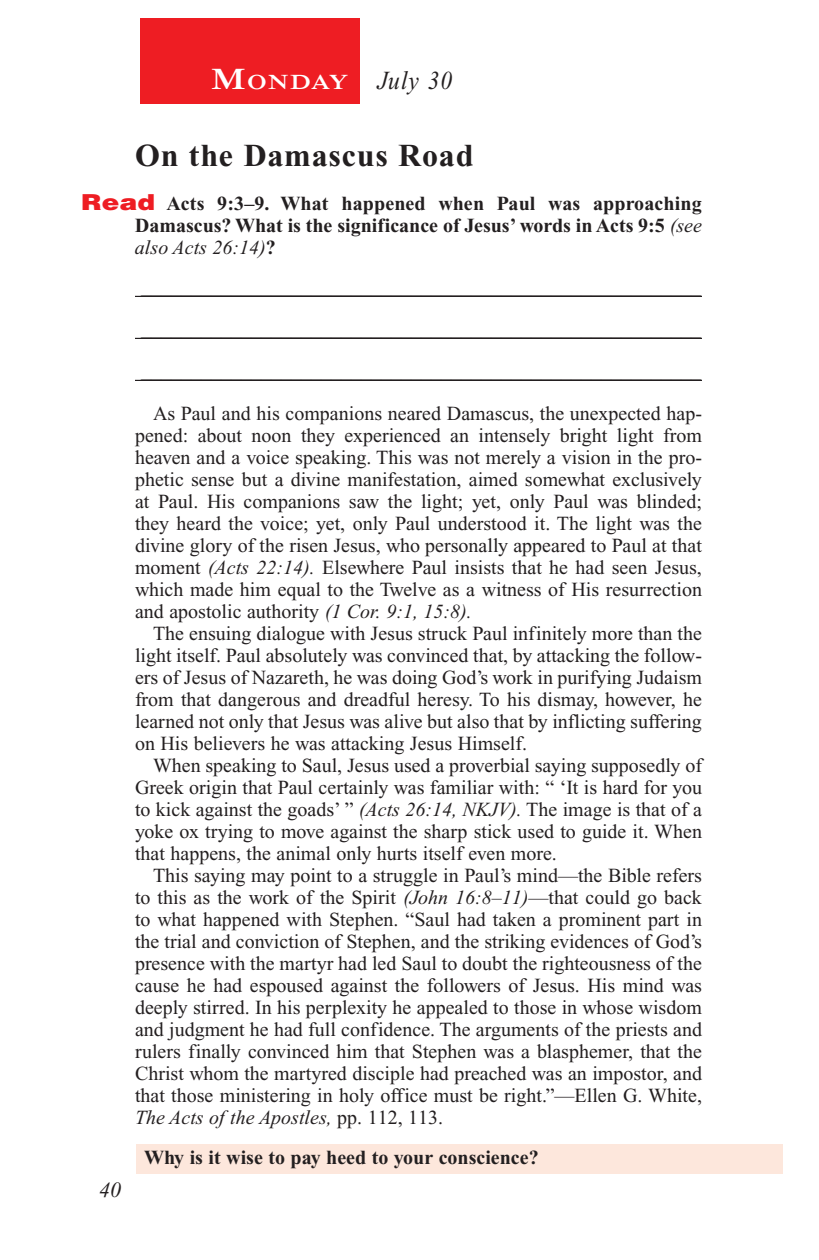
<style>
.page{position:relative;width:819px;height:1260px;background:#fff}
.page>*{position:absolute;margin:0;border:0;box-sizing:border-box;transform-origin:0 0}
.Head{font:700 32px "Times New Roman PS Std";letter-spacing:.025em;color:#231f20}
.Lesson_Dates{font:italic 26px "Times New Roman PS Std";letter-spacing:.045em;color:#231f20;scale:.9 1}
.t1{font:italic 22px "Times New Roman PS Std";color:#231f20}
.Daily_Header{font:600 21px "Times NRMT Std";letter-spacing:.045em;color:#fff;scale:1.1 1}
.Body{font:20px/22px "Times New Roman PS Std";color:#231f20}
.Blank_Lines{font:20px "Times New Roman PS Std";color:#231f20}
.Question_NO_SB{font:700 20px/22px "Times New Roman PS Std";color:#231f20;text-align:justify}
.x-screened_box-text{font:700 20px "Times New Roman PS Std";color:#231f20}
.s1{font-size:30px}
.s2{font-family:"Helvetica LT Std";font-weight:900;font-size:22px;color:#ee1d23}
.s3{font-weight:400;font-style:italic}
.s4{font-style:italic}
</style>
<div class="page">
<div style="left:140px;top:18px;width:220px;height:86px;background:#ee1d23"></div>
<div style="left:137px;top:1144px;width:646px;height:30px;background:#fde7dc"></div>
<hr style="left:135px;top:296px;width:567px;height:1px;background:#231f20">
<hr style="left:135px;top:338px;width:567px;height:1px;background:#231f20">
<hr style="left:135px;top:380px;width:567px;height:1px;background:#231f20">
<p class="Daily_Header" style="left:211px;top:70px;width:127px"><span class="s1">M</span>ONDAY</p>
<p class="Lesson_Dates" style="left:378px;top:66px;width:85px">July 30</p>
<p class="Head" style="left:135px;top:138px;width:340px">On the Damascus Road</p>
<p class="Question_NO_SB" style="left:135px;top:193px;width:569px;text-indent:-54px"><span class="s2">Read</span> Acts 9:3–9. What happened when Paul was approaching Damascus? What is the significance of Jesus’ words in Acts 9:5 <span class="s3">(see also Acts 26:14)</span>?</p>
<p class="Blank_Lines" style="left:141px;top:277px;width:561px">________________________________________________________</p>
<p class="Blank_Lines" style="left:141px;top:319px;width:561px">________________________________________________________</p>
<p class="t1" style="left:99px;top:1178px;width:23px">40</p>
<p class="Blank_Lines" style="left:141px;top:361px;width:561px">________________________________________________________</p>
<p class="Body" style="left:135px;top:403px;width:569px;text-indent:18px">As Paul and his companions neared Damascus, the unexpected hap&shy;pened: about noon they experienced an intensely bright light from heaven and a voice speaking. This was not merely a vision in the pro&shy;phetic sense but a divine manifestation, aimed somewhat exclusively at Paul. His companions saw the light; yet, only Paul was blinded; they heard the voice; yet, only Paul understood it. The light was the divine glory of the risen Jesus, who personally appeared to Paul at that moment <span class="s4">(Acts 22:14).</span> Elsewhere Paul insists that he had seen Jesus, which made him equal to the Twelve as a witness of His resurrection and apostolic authority <span class="s4">(1 Cor. 9:1, 15:8).</span></p>
<p class="Body" style="left:135px;top:623px;width:569px;text-indent:18px">The ensuing dialogue with Jesus struck Paul infinitely more than the light itself. Paul absolutely was convinced that, by attacking the follow&shy;ers of Jesus of Nazareth, he was doing God’s work in purifying Judaism from that dangerous and dreadful heresy. To his dismay, however, he learned not only that Jesus was alive but also that by inflicting suffering on His believers he was attacking Jesus Himself.</p>
<p class="Body" style="left:135px;top:755px;width:569px;text-align:justify;text-indent:18px">When speaking to Saul, Jesus used a proverbial saying supposedly of Greek origin that Paul certainly was familiar with: “ ‘It is hard for you to kick against the goads’ ” <span class="s4">(Acts 26:14, NKJV).</span> The image is that of a yoke ox trying to move against the sharp stick used to guide it. When that happens, the animal only hurts itself even more.</p>
<p class="Body" style="left:135px;top:865px;width:569px;text-indent:18px">This saying may point to a struggle in Paul’s mind—the Bible refers to this as the work of the Spirit <span class="s4">(John 16:8–11)</span>—that could go back to what happened with Stephen. “Saul had taken a prominent part in the trial and conviction of Stephen, and the striking evidences of God’s presence with the martyr had led Saul to doubt the righteousness of the cause he had espoused against the followers of Jesus. His mind was deeply stirred. In his perplexity he appealed to those in whose wisdom and judgment he had full confidence. The arguments of the priests and rulers finally convinced him that Stephen was a blasphemer, that the Christ whom the martyred disciple had preached was an impostor, and that those ministering in holy office must be right.”—Ellen G. White, <span class="s4">The Acts of the Apostles,</span> pp. 112, 113.</p>
<p class="x-screened_box-text" style="left:144px;top:1147px;width:396px">Why is it wise to pay heed to your conscience?</p>
</div>
